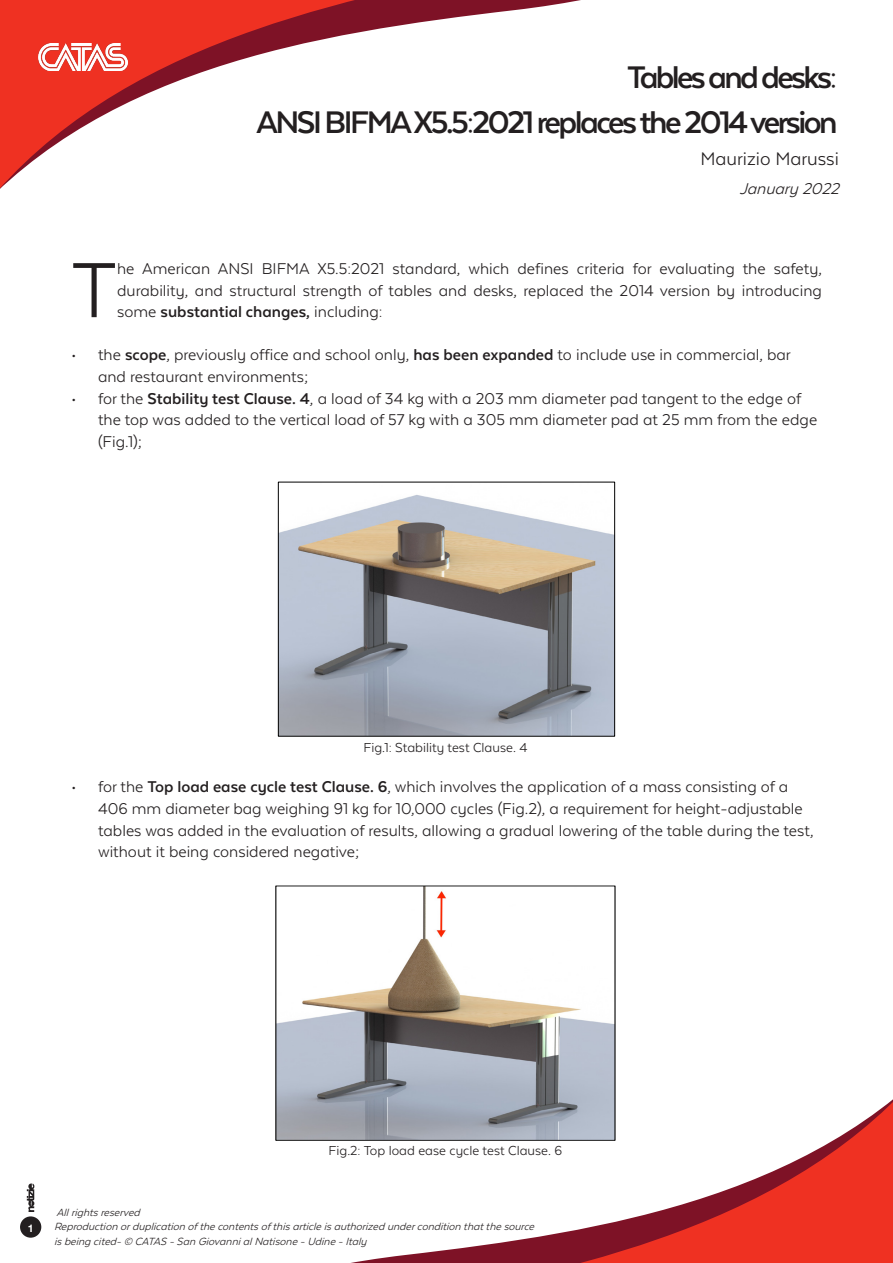
<style>
.page{position:relative;width:893px;height:1263px;background:#fff}
.page>*{position:absolute;margin:0;border:0;box-sizing:border-box;transform-origin:0 0}
.t1{font:90px "Texta Alt";color:#231f20}
.t2{font:700 36px "Texta Alt";letter-spacing:-.07em;color:#231f20}
.t3{font:21px "Texta Alt";color:#231f20}
.t4{font:18px/21.6px "Texta Alt";color:#231f20}
.t5{font:italic 18px "Texta Alt";color:#231f20}
.t6{font:15px "Texta Alt";color:#231f20}
.t7{font:italic 12px/14.4px "Texta Alt";color:#231f20}
.t8{font:700 10.5px "Helvetica Neue";color:#fff}
.s1{font-weight:700}
</style>
<div class="page">
<svg style="left:0;top:0;width:581px;height:189px"></svg>
<svg style="left:20px;top:885px;width:873px;height:378px"></svg>
<img style="left:38px;top:43px;width:89px;height:27px">
<div style="left:20px;top:1216px;width:21px;height:22px;background:#231f20;border-radius:50%"></div>
<svg style="left:27px;top:1183px;width:7px;height:29px"></svg>
<img style="left:280px;top:495px;width:333px;height:240px">
<div style="left:278px;top:482px;width:337px;height:255px;border:1px solid #000"></div>
<img style="left:277px;top:887px;width:336px;height:252px">
<p class="t2" style="left:627px;top:58px;width:212px">Tables and desks:</p>
<p class="t2" style="left:257px;top:103px;width:583px">ANSI BIFMA X5.5:2021 replaces the 2014 version</p>
<p class="t3" style="left:700px;top:148px;width:140px">Maurizio Marussi</p>
<p class="t5" style="left:739px;top:179px;width:106px">January 2022</p>
<p class="t1" style="left:71px;top:244px;width:48px">T</p>
<p class="t4" style="left:117px;top:258px;width:706px;text-align:justify">he American ANSI BIFMA X5.5:2021 standard, which defines criteria for evaluating the safety, durability, and structural strength of tables and desks, replaced the 2014 version by introducing some <span class="s1">substantial changes,</span> including:</p>
<p class="t4" style="left:98px;top:344px;width:694px;text-indent:-27px">• the <span class="s1">scope</span>, previously office and school only, <span class="s1">has been expanded</span> to include use in commercial, bar and restaurant environments;</p>
<p class="t4" style="left:98px;top:387px;width:721px;text-indent:-27px">• for the <span class="s1">Stability test Clause. 4</span>, a load of 34 kg with a 203 mm diameter pad tangent to the edge of the top was added to the vertical load of 57 kg with a 305 mm diameter pad at 25 mm from the edge (Fig.1);</p>
<p class="t6" style="left:363px;top:739px;width:166px">Fig.1: Stability test Clause. 4</p>
<p class="t4" style="left:98px;top:776px;width:717px;text-indent:-27px">• for the <span class="s1">Top load ease cycle test Clause. 6</span>, which involves the application of a mass consisting of a 406 mm diameter bag weighing 91 kg for 10,000 cycles (Fig.2), a requirement for height-adjustable tables was added in the evaluation of results, allowing a gradual lowering of the table during the test, without it being considered negative;</p>
<p class="t8" style="left:28px;top:1220px;width:7px">1</p>
<p class="t6" style="left:329px;top:1143px;width:235px">Fig.2: Top load ease cycle test Clause. 6</p>
<p class="t7" style="left:56px;top:1205px;width:88px">Allrightsreserved</p>
<p class="t7" style="left:54px;top:1219px;width:485px">Reproduction orduplication ofthecontentsofthisarticleisauthorized undercondition thatthesource isbeing cited-© CATAS -San GiovannialNatisone-Udine-Italy</p>
</div>
